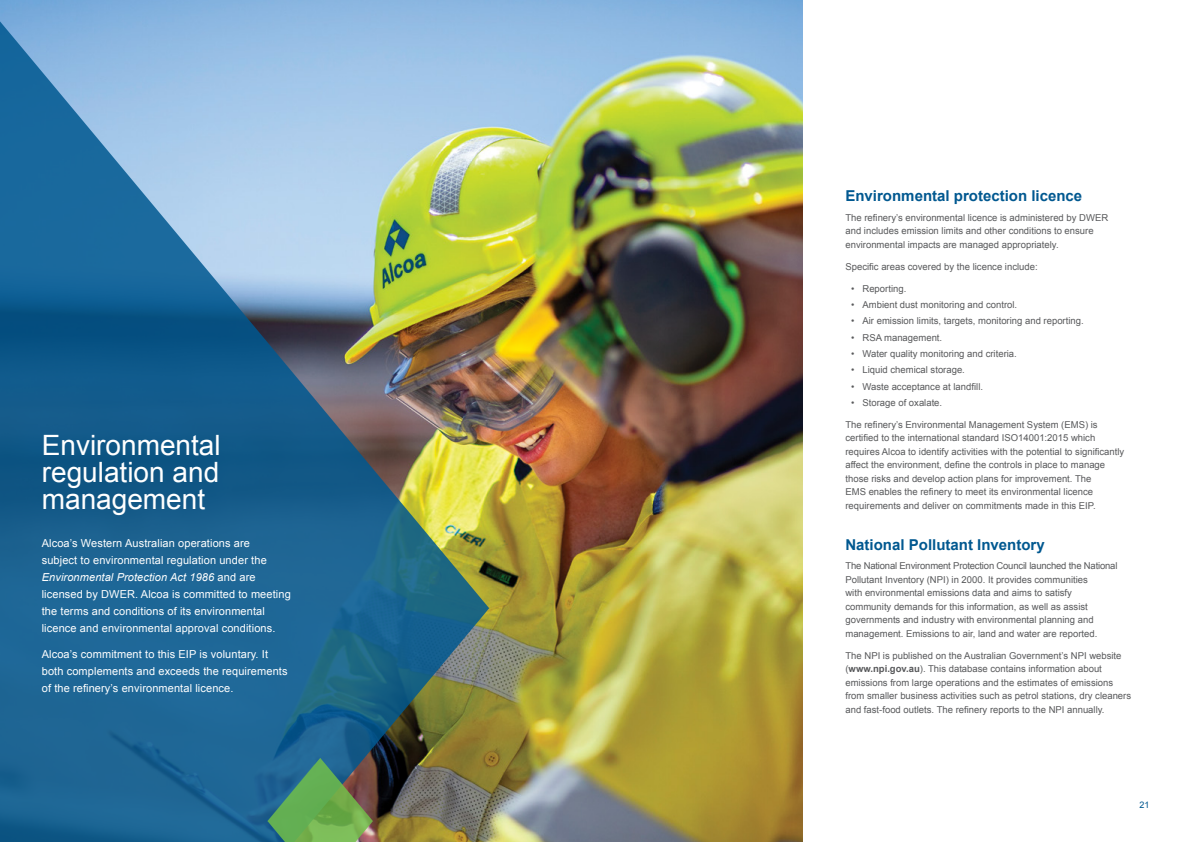
<style>
.page{position:relative;width:1191px;height:842px;background:#fff}
.page>*{position:absolute;margin:0;border:0;box-sizing:border-box;transform-origin:0 0}
.t1{font:28px/27px "Arial";color:#fff;text-align:justify}
.t2{font:700 15px "Arial";color:#005890}
.t3{font:11px/17px "Arial";letter-spacing:.01em;color:#fff}
.t4{font:9.5px/13.5px "Arial";color:#58595b}
.t5{font:9px "Arial";color:#005890}
.s1{font-style:italic}
.s2{font-weight:700}
</style>
<div class="page">
<img style="left:0;top:0;width:802px;height:842px">
<img style="left:0;top:1px;width:489px;height:841px">
<svg style="left:267px;top:758px;width:106px;height:84px;background:#588d63"></svg>
<h1 class="t1" style="left:42px;top:432px;width:180px">Environmental regulation and management</h1>
<p class="t3" style="left:42px;top:535px;width:250px">Alcoa’s Western Australian operations are<br>subject to environmental regulation under the <span class="s1">Environmental Protection Act 1986</span> and are licensed by DWER. Alcoa is committed to meeting the terms and conditions of its environmental licence and environmental approval conditions.</p>
<p class="t3" style="left:42px;top:645px;width:247px">Alcoa’s commitment to this EIP is voluntary. It both complements and exceeds the requirements of the refinery’s environmental licence.</p>
<h2 class="t2" style="left:845px;top:186px;width:238px">Environmental protection licence</h2>
<p class="t4" style="left:845px;top:211px;width:264px">The refinery’s environmental licence is administered by DWER and includes emission limits and other conditions to ensure environmental impacts are managed appropriately.</p>
<p class="t4" style="left:845px;top:260px;width:194px">Specific areas covered by the licence include:</p>
<p class="t4" style="left:851px;top:282px;width:57px">• Reporting.</p>
<p class="t4" style="left:851px;top:298px;width:168px">• Ambient dust monitoring and control.</p>
<p class="t4" style="left:851px;top:314px;width:234px">• Air emission limits, targets, monitoring and reporting.</p>
<p class="t4" style="left:851px;top:331px;width:93px">• RSA management.</p>
<p class="t4" style="left:851px;top:347px;width:167px">• Water quality monitoring and criteria.</p>
<p class="t4" style="left:851px;top:363px;width:115px">• Liquid chemical storage.</p>
<p class="t4" style="left:851px;top:380px;width:133px">• Waste acceptance at landfill.</p>
<p class="t4" style="left:851px;top:396px;width:93px">• Storage of oxalate.</p>
<p class="t4" style="left:845px;top:418px;width:280px">The refinery’s Environmental Management System (EMS) is certified to the international standard ISO14001:2015 which requires Alcoa to identify activities with the potential to significantly affect the environment, define the controls in place to manage those risks and develop action plans for improvement. The<br>EMS enables the refinery to meet its environmental licence requirements and deliver on commitments made in this EIP.</p>
<h2 class="t2" style="left:845px;top:535px;width:201px">National Pollutant Inventory</h2>
<p class="t4" style="left:845px;top:559px;width:273px">The National Environment Protection Council launched the National Pollutant Inventory (NPI) in 2000. It provides communities<br>with environmental emissions data and aims to satisfy community demands for this information, as well as assist governments and industry with environmental planning and management. Emissions to air, land and water are reported.</p>
<p class="t4" style="left:845px;top:649px;width:287px">The NPI is published on the Australian Government’s NPI website (<span class="s2">www.npi.gov.au</span>). This database contains information about emissions from large operations and the estimates of emissions from smaller business activities such as petrol stations, dry cleaners and fast-food outlets. The refinery reports to the NPI annually.</p>
<p class="t5" style="left:1139px;top:798px;width:12px">21</p>
</div>
